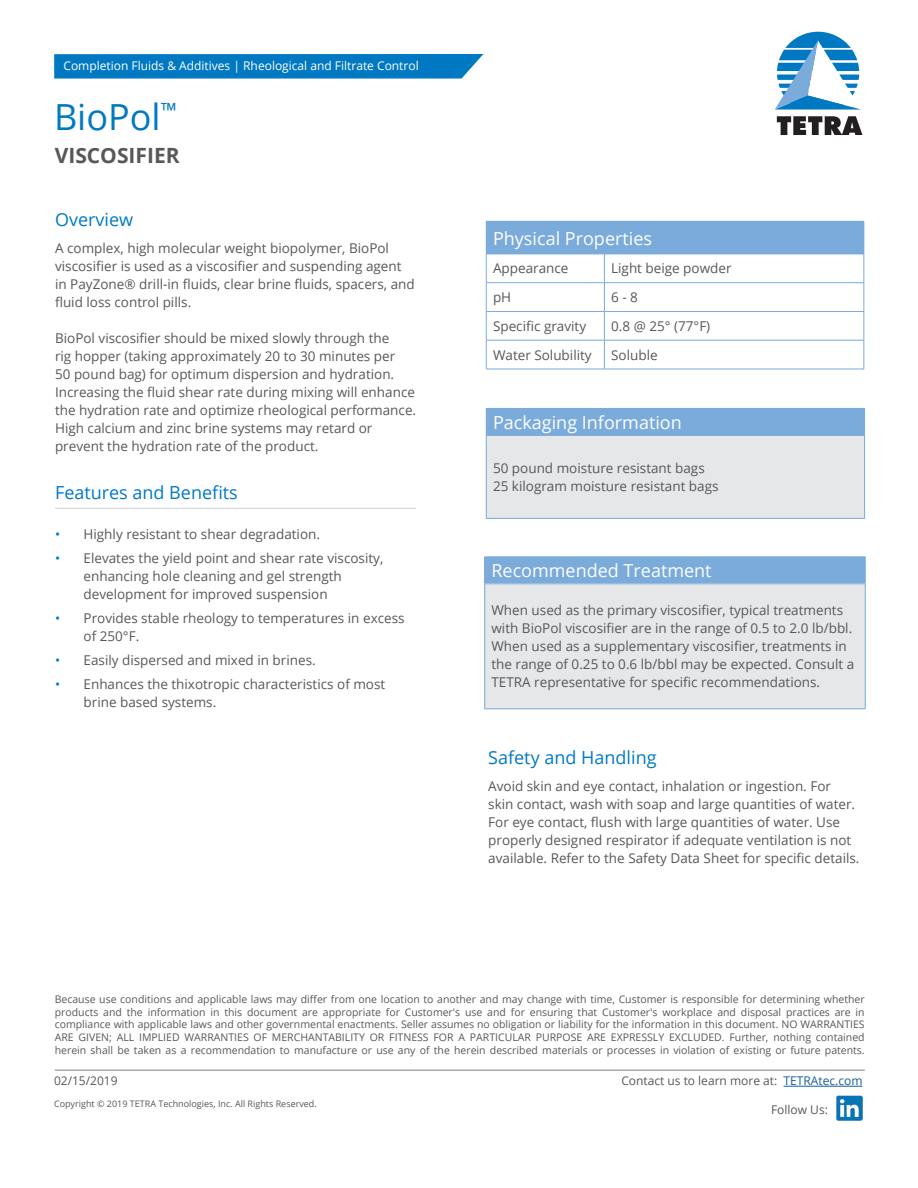
<style>
.page{position:relative;width:918px;height:1188px;background:#fff}
.page>*{position:absolute;margin:0;border:0;box-sizing:border-box;transform-origin:0 0}
.t1{font:36px "Open Sans";color:#0079c2}
.t2{font:700 21px "Open Sans";color:#57585a}
.table_titles{font:18px "Open Sans";color:#fff}
.Header1{font:18px "Open Sans";color:#0079c2}
.text_9{font:13.5px/18px "Open Sans";color:#57585a}
.t3{font:12px "Open Sans";color:#fff}
.t4{font:12px "Open Sans";color:#57585a}
.t5{font:10.5px/12.6px "Open Sans";color:#57585a;text-align:justify}
.t6{font:9px "Open Sans";color:#57585a}
.s1{color:#0079c2}
.s2{color:#175d9e}
</style>
<div class="page">
<hr style="left:55px;top:1070px;width:810px;height:1px;background:#a8a9ad">
<img style="left:837px;top:1095px;width:25px;height:26px">
<svg style="left:54px;top:54px;width:429px;height:25px;background:#0b7fc4"></svg>
<svg style="left:777px;top:116px;width:85px;height:19px"></svg>
<svg style="left:775px;top:32px;width:86px;height:78px"></svg>
<hr style="left:784px;top:1086px;width:79px;height:1px;background:#175d9e">
<hr style="left:55px;top:508px;width:361px;height:1px;background:#d1d2d4">
<div style="left:486px;top:221px;width:378px;height:33px;background:#7aabdb"></div>
<hr style="left:864px;top:222px;width:1px;height:32px;background:#7aabdb">
<svg style="left:486px;top:254px;width:379px;height:115px"></svg>
<hr style="left:486px;top:369px;width:118px;height:1px;background:#7aabdb">
<hr style="left:604px;top:369px;width:260px;height:1px;background:#7aabdb">
<div style="left:485px;top:557px;width:380px;height:27px;background:#7aabdb"></div>
<div style="left:485px;top:584px;width:380px;height:125px;background:#e6e7e9"></div>
<svg style="left:484px;top:557px;width:1px;height:27px"></svg>
<svg style="left:865px;top:557px;width:1px;height:27px"></svg>
<hr style="left:485px;top:584px;width:380px;height:1px;background:#7aabdb">
<hr style="left:484px;top:584px;width:1px;height:125px;background:#7aabdb">
<hr style="left:865px;top:584px;width:1px;height:125px;background:#7aabdb">
<hr style="left:485px;top:709px;width:380px;height:1px;background:#7aabdb">
<div style="left:486px;top:408px;width:379px;height:27px;background:#7aabdb"></div>
<div style="left:486px;top:435px;width:379px;height:83px;background:#e6e7e9"></div>
<hr style="left:486px;top:435px;width:379px;height:1px;background:#7aabdb">
<hr style="left:486px;top:436px;width:1px;height:82px;background:#7aabdb">
<hr style="left:864px;top:436px;width:1px;height:82px;background:#7aabdb">
<hr style="left:486px;top:518px;width:379px;height:1px;background:#7aabdb">
<p class="t3" style="left:63px;top:58px;width:357px">Completion Fluids &amp; Additives | Rheological and Filtrate Control</p>
<h1 class="t1" style="left:54px;top:93px;width:124px">BioPol<sup>™</sup></h1>
<h2 class="t2" style="left:55px;top:141px;width:126px">VISCOSIFIER</h2>
<p class="Header1" style="left:55px;top:207px;width:80px">Overview</p>
<p class="text_9" style="left:55px;top:239px;width:361px">A complex, high molecular weight biopolymer, BioPol viscosifier is used as a viscosifier and suspending agent in PayZone® drill-in fluids, clear brine fluids, spacers, and fluid loss control pills.</p>
<p class="text_9" style="left:55px;top:329px;width:363px">BioPol viscosifier should be mixed slowly through the<br>rig hopper (taking approximately 20 to 30 minutes per<br>50 pound bag) for optimum dispersion and hydration.<br>Increasing the fluid shear rate during mixing will enhance the hydration rate and optimize rheological performance.<br>High calcium and zinc brine systems may retard or prevent the hydration rate of the product.</p>
<p class="Header1" style="left:55px;top:480px;width:184px">Features and Benefits</p>
<p class="text_9" style="left:55px;top:525px;width:267px"><span class="s1">•</span> Highly resistant to shear degradation.</p>
<p class="text_9" style="left:84px;top:549px;width:301px;text-indent:-28px"><span class="s1">•</span> Elevates the yield point and shear rate viscosity, enhancing hole cleaning and gel strength development for improved suspension</p>
<p class="text_9" style="left:84px;top:609px;width:323px;text-indent:-28px"><span class="s1">•</span> Provides stable rheology to temperatures in excess of 250°F.</p>
<p class="text_9" style="left:55px;top:651px;width:262px"><span class="s1">•</span> Easily dispersed and mixed in brines.</p>
<p class="text_9" style="left:84px;top:675px;width:303px;text-indent:-28px"><span class="s1">•</span> Enhances the thixotropic characteristics of most brine based systems.</p>
<p class="table_titles" style="left:493px;top:226px;width:161px">Physical Properties</p>
<p class="text_9" style="left:493px;top:259px;width:77px">Appearance</p>
<p class="text_9" style="left:611px;top:259px;width:122px">Light beige powder</p>
<p class="text_9" style="left:493px;top:288px;width:20px">pH</p>
<p class="text_9" style="left:611px;top:288px;width:28px">6 - 8</p>
<p class="text_9" style="left:493px;top:317px;width:95px">Specific gravity</p>
<p class="text_9" style="left:611px;top:317px;width:101px">0.8 @ 25° (77°F)</p>
<p class="text_9" style="left:493px;top:346px;width:100px">Water Solubility</p>
<p class="text_9" style="left:611px;top:346px;width:48px">Soluble</p>
<p class="table_titles" style="left:493px;top:410px;width:190px">Packaging Information</p>
<p class="text_9" style="left:493px;top:459px;width:213px">50 pound moisture resistant bags</p>
<p class="text_9" style="left:493px;top:477px;width:227px">25 kilogram moisture resistant bags</p>
<p class="table_titles" style="left:491px;top:558px;width:222px">Recommended Treatment</p>
<p class="text_9" style="left:491px;top:601px;width:362px">When used as the primary viscosifier, typical treatments with BioPol viscosifier are in the range of 0.5 to 2.0 lb/bbl.</p>
<p class="text_9" style="left:491px;top:637px;width:364px">When used as a supplementary viscosifier, treatments in the range of 0.25 to 0.6 lb/bbl may be expected. Consult a<br>TETRA representative for specific recommendations.</p>
<p class="Header1" style="left:488px;top:745px;width:170px">Safety and Handling</p>
<p class="text_9" style="left:488px;top:777px;width:373px">Avoid skin and eye contact, inhalation or ingestion. For skin contact, wash with soap and large quantities of water.<br>For eye contact, flush with large quantities of water. Use properly designed respirator if adequate ventilation is not available. Refer to the Safety Data Sheet for specific details.</p>
<p class="t5" style="left:55px;top:993px;width:811px">Because use conditions and applicable laws may differ from one location to another and may change with time, Customer is responsible for determining whether products and the information in this document are appropriate for Customer's use and for ensuring that Customer's workplace and disposal practices are in compliance with applicable laws and other governmental enactments. Seller assumes no obligation or liability for the information in this document. NO WARRANTIES ARE GIVEN; ALL IMPLIED WARRANTIES OF MERCHANTABILITY OR FITNESS FOR A PARTICULAR PURPOSE ARE EXPRESSLY EXCLUDED. Further, nothing contained herein shall be taken as a recommendation to manufacture or use any of the herein described materials or processes in violation of existing or future patents.</p>
<p class="t4" style="left:54px;top:1073px;width:65px">02/15/2019</p>
<p class="t6" style="left:54px;top:1097px;width:264px">Copyright © 2019 TETRA Technologies, Inc. All Rights Reserved.</p>
<p class="t4" style="left:621px;top:1073px;width:243px">Contact us to learn more at: <span class="s2">TETRAtec.com</span></p>
<p class="t4" style="left:771px;top:1102px;width:58px">Follow Us:</p>
</div>
